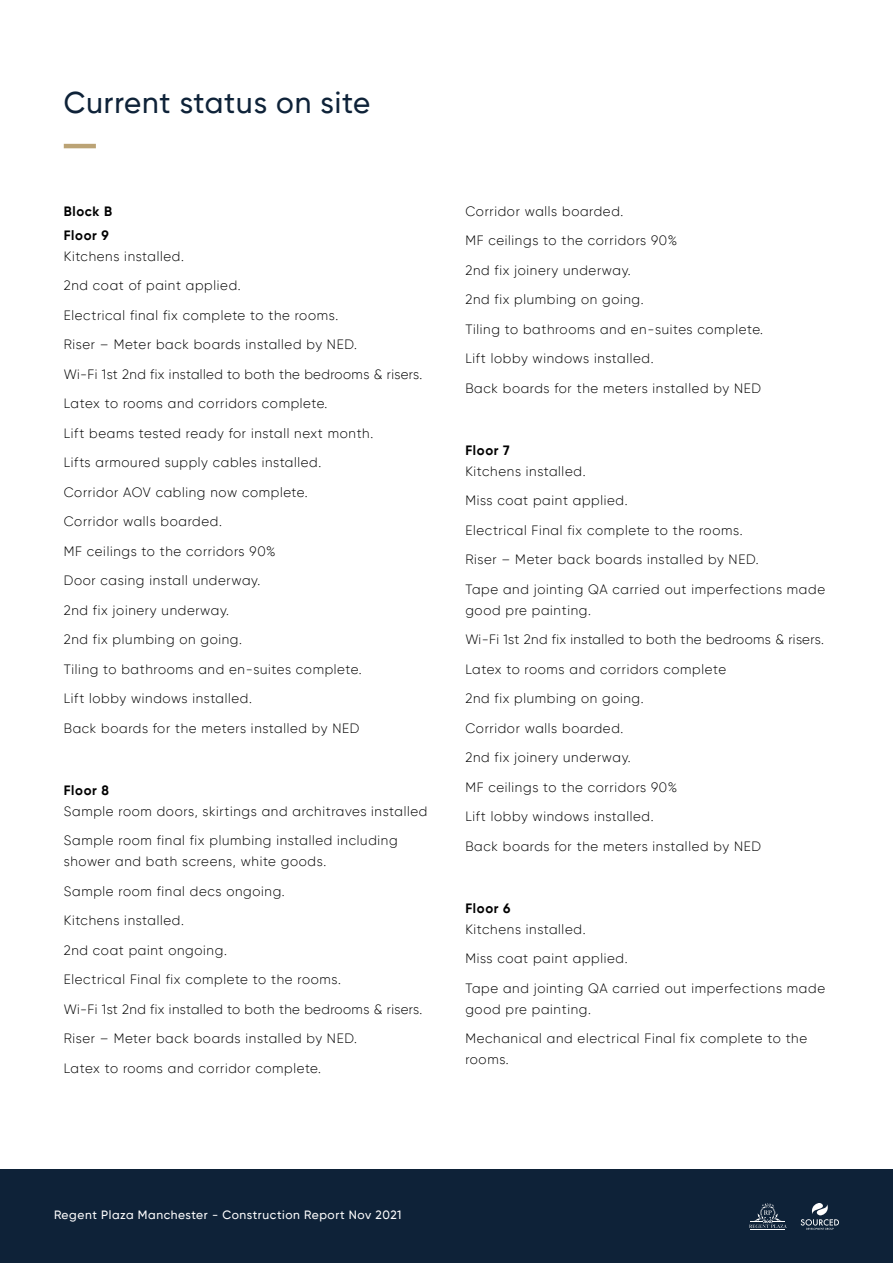
<style>
.page{position:relative;width:893px;height:1263px;background:#fff}
.page>*{position:absolute;margin:0;border:0;box-sizing:border-box;transform-origin:0 0}
.t1{font:500 30px "Gilroy";letter-spacing:.03em;color:#0e2238}
.t2{font:300 13.5px/29.5px "Gilroy";letter-spacing:.05em;color:#000}
.t3{font:700 13.5px/24px "Gilroy";letter-spacing:.05em;color:#000}
.t4{font:500 12px "Gilroy";letter-spacing:.05em;color:#fff}
</style>
<div class="page">
<div style="left:0;top:1169px;width:893px;height:94px;background:#0e2238"></div>
<hr style="left:751px;top:1230px;width:34px;height:1px;background:#fff">
<hr style="left:751px;top:1229px;width:34px;height:1px;background:#fff">
<svg style="left:749px;top:1203px;width:38px;height:25px"></svg>
<svg style="left:801px;top:1203px;width:38px;height:27px"></svg>
<hr style="left:64px;top:144px;width:32px;height:4px;background:#bba375">
<h1 class="t1" style="left:64px;top:84px;width:308px">Current status on site</h1>
<p class="t3" style="left:64px;top:199px;width:50px">Block B<br>Floor 9</p>
<p class="t2" style="left:64px;top:241px;width:360px">Kitchens installed.<br>2nd coat of paint applied.<br>Electrical final fix complete to the rooms.<br>Riser – Meter back boards installed by NED.<br>Wi-Fi 1st 2nd fix installed to both the bedrooms &amp; risers.<br>Latex to rooms and corridors complete.<br>Lift beams tested ready for install next month.<br>Lifts armoured supply cables installed.<br>Corridor AOV cabling now complete.<br>Corridor walls boarded.<br>MF ceilings to the corridors 90%<br>Door casing install underway.<br>2nd fix joinery underway.<br>2nd fix plumbing on going.<br>Tiling to bathrooms and en-suites complete.<br>Lift lobby windows installed.<br>Back boards for the meters installed by NED</p>
<p class="t3" style="left:64px;top:778px;width:47px">Floor 8</p>
<p class="t2" style="left:64px;top:796px;width:365px">Sample room doors, skirtings and architraves installed<br>Sample room final fix plumbing installed including</p>
<p class="t2" style="left:64px;top:846px;width:360px">shower and bath screens, white goods.<br>Sample room final decs ongoing.<br>Kitchens installed.<br>2nd coat paint ongoing.<br>Electrical Final fix complete to the rooms.<br>Wi-Fi 1st 2nd fix installed to both the bedrooms &amp; risers.<br>Riser – Meter back boards installed by NED.<br>Latex to rooms and corridor complete.</p>
<p class="t2" style="left:465px;top:196px;width:299px">Corridor walls boarded.<br>MF ceilings to the corridors 90%<br>2nd fix joinery underway.<br>2nd fix plumbing on going.<br>Tiling to bathrooms and en-suites complete.<br>Lift lobby windows installed.<br>Back boards for the meters installed by NED</p>
<p class="t3" style="left:465px;top:438px;width:46px">Floor 7</p>
<p class="t2" style="left:465px;top:456px;width:361px">Kitchens installed.<br>Miss coat paint applied.<br>Electrical Final fix complete to the rooms.<br>Riser – Meter back boards installed by NED.<br>Tape and jointing QA carried out imperfections made</p>
<p class="t2" style="left:465px;top:595px;width:360px">good pre painting.<br>Wi-Fi 1st 2nd fix installed to both the bedrooms &amp; risers.<br>Latex to rooms and corridors complete<br>2nd fix plumbing on going.<br>Corridor walls boarded.<br>2nd fix joinery underway.<br>MF ceilings to the corridors 90%<br>Lift lobby windows installed.<br>Back boards for the meters installed by NED</p>
<p class="t3" style="left:465px;top:896px;width:47px">Floor 6</p>
<p class="t2" style="left:465px;top:914px;width:361px">Kitchens installed.<br>Miss coat paint applied.<br>Tape and jointing QA carried out imperfections made</p>
<p class="t2" style="left:465px;top:994px;width:343px">good pre painting.<br>Mechanical and electrical Final fix complete to the</p>
<p class="t2" style="left:465px;top:1044px;width:45px">rooms.</p>
<p class="t4" style="left:54px;top:1207px;width:349px">Regent Plaza Manchester - Construction Report Nov 2021</p>
</div>
